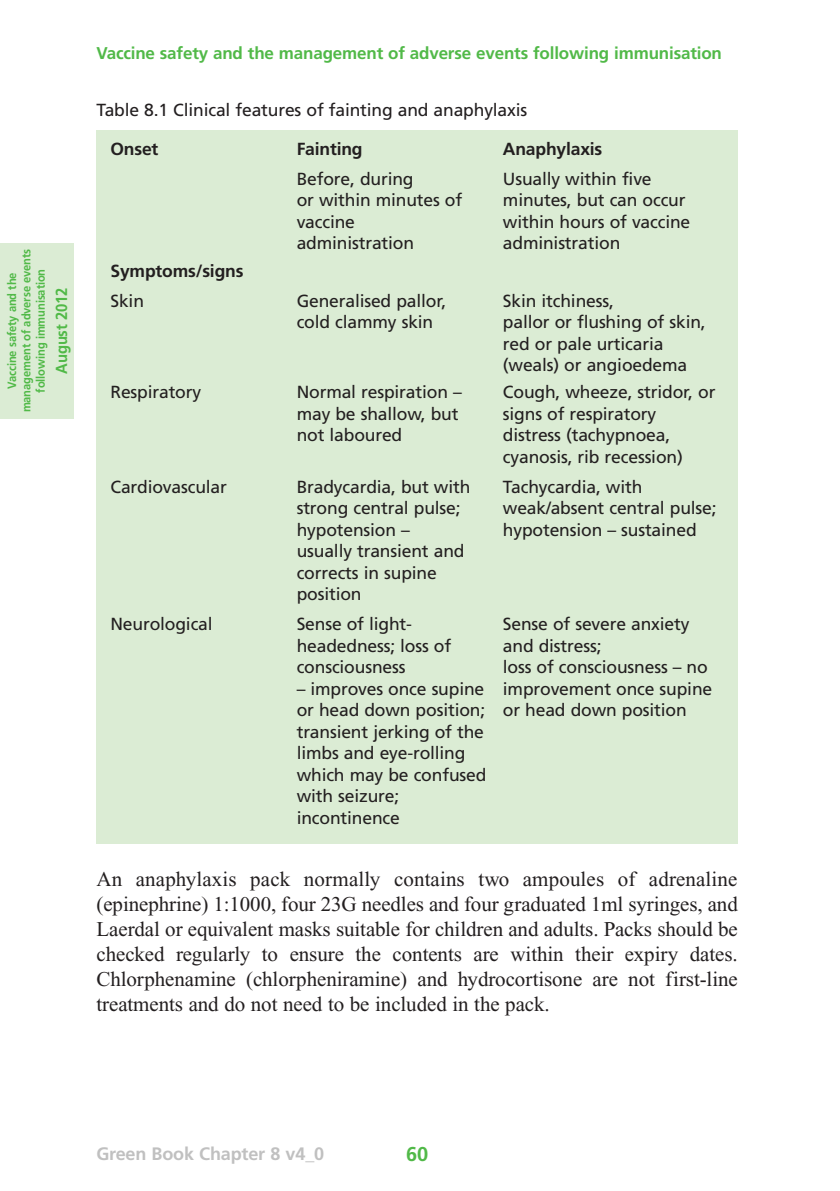
<style>
.page{position:relative;width:840px;height:1191px;background:#fff}
.page>*{position:absolute;margin:0;border:0;box-sizing:border-box;transform-origin:0 0}
.t1{font:21px/25px "Times New Roman";letter-spacing:-.005em;color:#231f20;text-align:justify}
.t2{font:700 20px "Frutiger";color:#51b948}
.t3{font:700 18px "Frutiger";letter-spacing:-.01em;color:#c0c0c0}
.Captions{font:17.6px/21.6px "Frutiger";letter-spacing:-.01em;color:#231f20}
.Captions-2{font:700 17.6px "Frutiger";letter-spacing:-.01em;color:#231f20}
.t4{font:700 17px "Frutiger";letter-spacing:-.01em;color:#51b948}
.t5{font:700 16px "Frutiger";letter-spacing:-.01em;color:#51b948;scale:.93 1}
.t6{font:700 12px/14.4px "Frutiger";letter-spacing:-.01em;color:#51b948;text-align:center;scale:.93 1}
</style>
<div class="page">
<div style="left:0;top:243px;width:74px;height:175px;background:#dbecd4"></div>
<div style="left:96px;top:130px;width:641px;height:713px;background:#dbecd4"></div>
<p class="t6" style="left:5px;top:412px;width:177px;rotate:-90deg">Vaccine safety and the management of adverse events following immunisation</p>
<p class="t5" style="left:52px;top:374px;width:95px;rotate:-90deg">August 2012</p>
<p class="t4" style="left:96px;top:43px;width:626px">Vaccine safety and the management of adverse events following immunisation</p>
<p class="Captions" style="left:96px;top:99px;width:432px">Table 8.1 Clinical features of fainting and anaphylaxis</p>
<p class="Captions-2" style="left:110px;top:138px;width:49px">Onset</p>
<p class="Captions-2" style="left:296px;top:138px;width:67px">Fainting</p>
<p class="Captions-2" style="left:502px;top:138px;width:101px">Anaphylaxis</p>
<p class="Captions" style="left:296px;top:168px;width:118px">Before, during</p>
<p class="Captions" style="left:502px;top:168px;width:150px">Usually within five</p>
<p class="Captions" style="left:296px;top:189px;width:167px">or within minutes of</p>
<p class="Captions" style="left:502px;top:189px;width:184px">minutes, but can occur</p>
<p class="Captions" style="left:296px;top:211px;width:60px">vaccine</p>
<p class="Captions" style="left:502px;top:211px;width:189px">within hours of vaccine</p>
<p class="Captions" style="left:296px;top:232px;width:119px">administration</p>
<p class="Captions" style="left:502px;top:232px;width:119px">administration</p>
<p class="Captions-2" style="left:110px;top:260px;width:134px">Symptoms/signs</p>
<p class="Captions" style="left:110px;top:289px;width:35px">Skin</p>
<p class="Captions" style="left:296px;top:289px;width:151px">Generalised pallor,</p>
<p class="Captions" style="left:502px;top:289px;width:112px">Skin itchiness,</p>
<p class="Captions" style="left:296px;top:311px;width:138px">cold clammy skin</p>
<p class="Captions" style="left:502px;top:311px;width:204px">pallor or flushing of skin, red or pale urticaria (weals) or angioedema</p>
<p class="Captions" style="left:110px;top:381px;width:92px">Respiratory</p>
<p class="Captions" style="left:296px;top:381px;width:166px">Normal respiration –</p>
<p class="Captions" style="left:502px;top:381px;width:214px">Cough, wheeze, stridor, or</p>
<p class="Captions" style="left:296px;top:403px;width:163px">may be shallow, but</p>
<p class="Captions" style="left:502px;top:403px;width:155px">signs of respiratory</p>
<p class="Captions" style="left:296px;top:424px;width:107px">not laboured</p>
<p class="Captions" style="left:502px;top:424px;width:181px">distress (tachypnoea, cyanosis, rib recession)</p>
<p class="Captions" style="left:110px;top:476px;width:118px">Cardiovascular</p>
<p class="Captions" style="left:296px;top:476px;width:175px">Bradycardia, but with</p>
<p class="Captions" style="left:502px;top:476px;width:141px">Tachycardia, with</p>
<p class="Captions" style="left:296px;top:497px;width:165px">strong central pulse;</p>
<p class="Captions" style="left:502px;top:497px;width:215px">weak/absent central pulse;</p>
<p class="Captions" style="left:296px;top:519px;width:115px">hypotension –</p>
<p class="Captions" style="left:502px;top:519px;width:195px">hypotension – sustained</p>
<p class="Captions" style="left:296px;top:540px;width:169px">usually transient and corrects in supine position</p>
<p class="Captions" style="left:110px;top:613px;width:104px">Neurological</p>
<p class="Captions" style="left:296px;top:613px;width:117px">Sense of light-</p>
<p class="Captions" style="left:502px;top:613px;width:188px">Sense of severe anxiety</p>
<p class="Captions" style="left:296px;top:635px;width:156px">headedness; loss of</p>
<p class="Captions" style="left:502px;top:635px;width:100px">and distress;</p>
<p class="Captions" style="left:296px;top:656px;width:110px">consciousness</p>
<p class="Captions" style="left:502px;top:656px;width:206px">loss of consciousness – no</p>
<p class="Captions" style="left:296px;top:678px;width:417px">– improves once supine improvement once supine or head down position; or head down position transient jerking of the<br>limbs and eye-rolling<br>which may be confused<br>with seizure;<br>incontinence</p>
<p class="t1" style="left:96px;top:866px;width:642px">An anaphylaxis pack normally contains two ampoules of adrenaline (epinephrine) 1:1000, four 23G needles and four graduated 1ml syringes, and Laerdal or equivalent masks suitable for children and adults. Packs should be checked regularly to ensure the contents are within their expiry dates.<br>Chlorphenamine (chlorpheniramine) and hydrocortisone are not first-line treatments and do not need to be included in the pack.</p>
<p class="t3" style="left:96px;top:1142px;width:229px">Green Book Chapter 8 v4_0</p>
<p class="t2" style="left:406px;top:1142px;width:24px">60</p>
</div>
